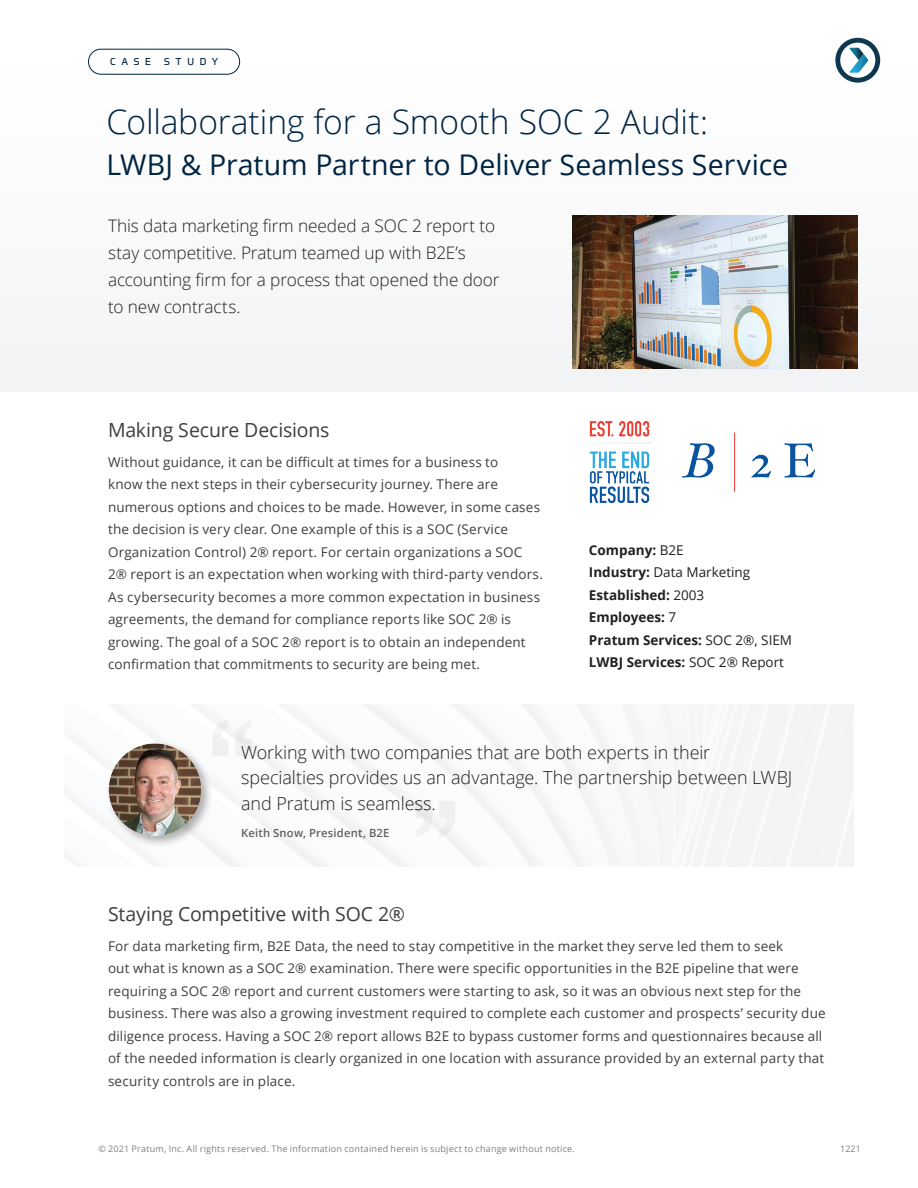
<style>
.page{position:relative;width:918px;height:1188px;background:#fff}
.page>*{position:absolute;margin:0;border:0;box-sizing:border-box;transform-origin:0 0}
.t1{font:300 33.6px "Open Sans";color:#002442}
.t2{font:28.5px "Open Sans";color:#002442}
.t3{font:19.5px "Open Sans";letter-spacing:-.01em;color:#3e3e3f}
.t4{font:300 18px/25.5px "Open Sans";letter-spacing:-.005em;color:#231f20}
.t5{font:300 17.25px/27px "Open Sans";letter-spacing:-.005em;color:#231f20}
.t6{font:13.5px/22.5px "Open Sans";letter-spacing:.01em;color:#3e3e3f}
.t7{font:700 13.5px/22.5px "Open Sans";color:#231f20}
.t8{font:600 11.25px "Open Sans";letter-spacing:.02em;color:#636366}
.t9{font:9.75px "Prometo";letter-spacing:.58em;color:#002442}
.t10{font:9px "Open Sans";letter-spacing:.025em;color:#7a8085}
.s1{font-weight:400}
</style>
<div class="page">
<div style="left:0;top:0;width:918px;height:392px;background:#fbfbfc"></div>
<div style="left:105px;top:741px;width:108px;height:107px;background:#231f20;opacity:.35"></div>
<img style="left:108px;top:743px;width:94px;height:94px;border-radius:47px">
<svg style="left:835px;top:38px;width:45px;height:45px"></svg>
<img style="left:589px;top:422px;width:225px;height:81px">
<svg style="left:212px;top:720px;width:39px;height:36px"></svg>
<svg style="left:416px;top:801px;width:39px;height:36px"></svg>
<img style="left:572px;top:215px;width:286px;height:153px">
<div style="left:88px;top:49px;width:152px;height:26px;border:1px solid #002442;border-radius:13px"></div>
<p class="t9" style="left:110px;top:56px;width:42px">CASE</p>
<p class="t9" style="left:164px;top:56px;width:55px">STUDY</p>
<h1 class="t1" style="left:106px;top:99px;width:603px">Collaborating for a Smooth SOC 2 Audit:</h1>
<h2 class="t2" style="left:106px;top:145px;width:683px">LWBJ &amp; Pratum Partner to Deliver Seamless Service</h2>
<p class="t5" style="left:108px;top:212px;width:393px">This data marketing firm needed a SOC 2 report to stay competitive. Pratum teamed up with B2E’s accounting firm for a process that opened the door to new contracts.</p>
<h3 class="t3" style="left:108px;top:416px;width:223px">Making Secure Decisions</h3>
<p class="t6" style="left:108px;top:450px;width:436px">Without guidance, it can be difficult at times for a business to<br>know the next steps in their cybersecurity journey. There are numerous options and choices to be made. However, in some cases the decision is very clear. One example of this is a SOC (Service Organization Control) 2® report. For certain organizations a SOC 2® report is an expectation when working with third-party vendors.<br>As cybersecurity becomes a more common expectation in business agreements, the demand for compliance reports like SOC 2® is growing. The goal of a SOC 2® report is to obtain an independent confirmation that commitments to security are being met.</p>
<p class="t7" style="left:589px;top:538px;width:205px">Company: <span class="s1">B2E<br></span>Industry: <span class="s1">Data Marketing<br></span>Established: <span class="s1">2003<br></span>Employees: <span class="s1">7<br></span>Pratum Services: <span class="s1">SOC 2®, SIEM<br></span>LWBJ Services: <span class="s1">SOC 2® Report</span></p>
<h3 class="t4" style="left:241px;top:739px;width:553px">Working with two companies that are both experts in their specialties provides us an advantage. The partnership between LWBJ and Pratum is seamless.</h3>
<p class="t8" style="left:241px;top:825px;width:150px">Keith Snow, President, B2E</p>
<h3 class="t3" style="left:108px;top:900px;width:299px">Staying Competitive with SOC 2®</h3>
<p class="t6" style="left:108px;top:934px;width:719px">For data marketing firm, B2E Data, the need to stay competitive in the market they serve led them to seek<br>out what is known as a SOC 2® examination. There were specific opportunities in the B2E pipeline that were requiring a SOC 2® report and current customers were starting to ask, so it was an obvious next step for the business. There was also a growing investment required to complete each customer and prospects’ security due diligence process. Having a SOC 2® report allows B2E to bypass customer forms and questionnaires because all of the needed information is clearly organized in one location with assurance provided by an external party that security controls are in place.</p>
<p class="t10" style="left:98px;top:1142px;width:478px">© 2021 Pratum, Inc. All rights reserved. The information contained herein is subject to change without notice.</p>
<p class="t10" style="left:840px;top:1142px;width:22px">1221</p>
</div>
